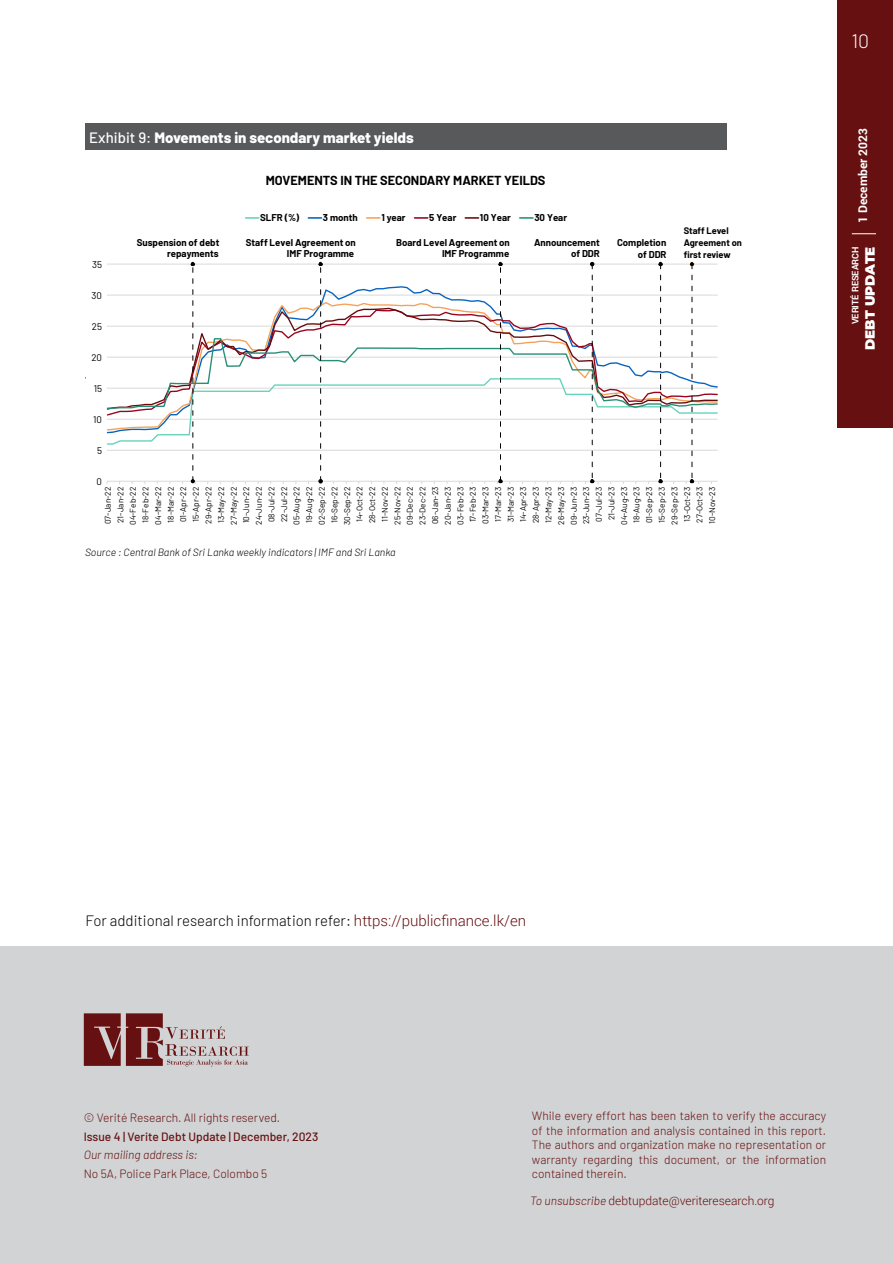
<style>
.page{position:relative;width:893px;height:1263px;background:#fff}
.page>*{position:absolute;margin:0;border:0;box-sizing:border-box;transform-origin:0 0}
.t1{font:300 19.5px "Barlow";color:#fff}
.Body_Copy{font:300 15px "Barlow";color:#000}
.Figure_Table_heading{font:800 15px "Barlow";color:#fff}
.t2{font:900 13.5px "Montserrat";color:#fff}
.Graph_Headings{font:700 12.75px "Barlow";color:#000}
.t3{font:300 12px/14.4px "Barlow";color:#671011;text-align:justify}
.t4{font:300 12px "Roboto";color:#671011}
.t5{font:500 12px "Barlow";color:#671011}
.t6{font:italic 300 12px "Barlow";color:#671011}
.t7{font:700 12px "Roboto";color:#fff}
.Source_txt{font:italic 300 10.5px "Barlow";color:#000}
.t8{font:700 9.75px/11.6px "Barlow";color:#000;text-align:right}
.t9{font:9.75px "Barlow";color:#000}
.t10{font:700 9.6px/11.6px "Barlow";color:#000;text-align:right}
.t11{font:9.6px "Barlow";color:#000}
.Body_Copy-2{font:700 9.3px/11.6px "Barlow";color:#000}
.t12{font:700 9px "Roboto";color:#fff}
.t13{font:8.25px/12.6px "Barlow";color:#000;text-align:center}
.s1{font-weight:500}
.s2{font-family:"Roboto";color:#671011}
.s3{font-family:"Barlow";font-style:italic}
</style>
<div class="page">
<div style="left:838px;top:0;width:55px;height:427px;background:#671011"></div>
<svg style="left:852px;top:233px;width:24px;height:1px"></svg>
<div style="left:0;top:946px;width:893px;height:317px;background:#d1d3d4"></div>
<svg style="left:84px;top:1013px;width:165px;height:53px"></svg>
<div style="left:85px;top:123px;width:641px;height:27px;background:#58595b"></div>
<hr style="left:107px;top:188px;width:611px;height:1px;background:#d9d9d9">
<svg style="left:246px;top:217px;width:13px;height:2px"></svg>
<svg style="left:308px;top:217px;width:14px;height:2px"></svg>
<svg style="left:367px;top:217px;width:13px;height:2px"></svg>
<svg style="left:414px;top:217px;width:14px;height:2px"></svg>
<svg style="left:465px;top:217px;width:13px;height:2px"></svg>
<svg style="left:520px;top:217px;width:13px;height:2px"></svg>
<svg style="left:107px;top:262px;width:611px;height:222px"></svg>
<p class="Figure_Table_heading" style="left:89px;top:126px;width:326px"><span class="s1">Exhibit 9:</span> Movements in secondary market yields</p>
<p class="Graph_Headings" style="left:266px;top:171px;width:281px">MOVEMENTS IN THE SECONDARY MARKET YEILDS</p>
<p class="t11" style="left:92px;top:257px;width:11px">35</p>
<p class="t11" style="left:92px;top:288px;width:12px">30</p>
<p class="t11" style="left:92px;top:319px;width:12px">25</p>
<p class="t11" style="left:91px;top:350px;width:12px">20</p>
<p class="t11" style="left:94px;top:381px;width:10px">15</p>
<p class="t11" style="left:93px;top:412px;width:10px">10</p>
<p class="t11" style="left:97px;top:443px;width:6px">5</p>
<p class="t9" style="left:97px;top:474px;width:7px">0</p>
<p class="t10" style="left:137px;top:236px;width:84px">Suspension of debt</p>
<p class="t8" style="left:167px;top:247px;width:53px">repayments</p>
<p class="t10" style="left:260px;top:211px;width:41px">SLFR (%)</p>
<p class="t10" style="left:323px;top:211px;width:36px">3 month</p>
<p class="t10" style="left:381px;top:211px;width:26px">1 year</p>
<p class="t10" style="left:429px;top:211px;width:29px">5 Year</p>
<p class="t10" style="left:480px;top:211px;width:32px">10 Year</p>
<p class="t10" style="left:534px;top:211px;width:34px">30 Year</p>
<p class="t10" style="left:246px;top:236px;width:112px">Staff Level Agreement on</p>
<p class="t8" style="left:287px;top:247px;width:69px">IMF Programme</p>
<p class="t10" style="left:396px;top:236px;width:115px">Board Level Agreement on<br>IMF Programme</p>
<p class="t10" style="left:534px;top:236px;width:67px">Announcement</p>
<p class="t8" style="left:617px;top:236px;width:51px">Completion of DDR</p>
<p class="t8" style="left:571px;top:247px;width:30px">of DDR</p>
<p class="Body_Copy-2" style="left:684px;top:224px;width:60px">Staff Level<br>Agreement on first review</p>
<p class="t13" style="left:101px;top:525px;width:40px;rotate:-90deg">22-naJ-70<br>21-Jan-22<br>04-Feb-22<br>18-Feb-22<br>04-Mar-22<br>18-Mar-22<br>01-Apr-22<br>15-Apr-22<br>29-Apr-22<br>13-May-22<br>27-May-22<br>10-Jun-22<br>24-Jun-22<br>08-Jul-22<br>22-Jul-22<br>05-Aug-22<br>19-Aug-22<br>02-Sep-22<br>16-Sep-22<br>30-Sep-22<br>14-Oct-22<br>28-Oct-22<br>11-Nov-22<br>25-Nov-22<br>09-Dec-22<br>23-Dec-22<br>06-Jan-23<br>20-Jan-23<br>03-Feb-23<br>17-Feb-23<br>03-Mar-23<br>17-Mar-23<br>31-Mar-23<br>14-Apr-23<br>28-Apr-23<br>12-May-23<br>26-May-23<br>09-Jun-23<br>23-Jun-23<br>07-Jul-23<br>21-Jul-23<br>04-Aug-23<br>18-Aug-23<br>01-Sep-23<br>15-Sep-23<br>29-Sep-23<br>13-Oct-23<br>27-Oct-23<br>10-Nov-23</p>
<p class="Source_txt" style="left:85px;top:545px;width:312px">Source : Central Bank of Sri Lanka weekly indicators | IMF and Sri Lanka</p>
<h1 class="t1" style="left:851px;top:27px;width:19px">10</h1>
<h3 class="t7" style="left:854px;top:223px;width:96px;rotate:-90deg">1 December 2023</h3>
<p class="t12" style="left:849px;top:324px;width:79px;rotate:-90deg">VERITÉ RESEARCH</p>
<h3 class="t2" style="left:860px;top:350px;width:105px;rotate:-90deg">DEBT UPDATE</h3>
<p class="Body_Copy" style="left:85px;top:909px;width:442px">For additional research information refer: <span class="s2">https://publicfinance.lk/en</span></p>
<h3 class="t3" style="left:84px;top:1110px;width:198px">© Verité Research. All rights reserved.</h3>
<h3 class="t5" style="left:84px;top:1128px;width:236px">Issue 4 | Verite Debt Update | December, 2023</h3>
<h3 class="t6" style="left:84px;top:1146px;width:115px">Our mailing address is:</h3>
<h3 class="t3" style="left:84px;top:1166px;width:185px">No 5A, Police Park Place, Colombo 5</h3>
<p class="t3" style="left:532px;top:1108px;width:296px">While every effort has been taken to verify the accuracy of the information and analysis contained in this report.<br>The authors and organization make no representation or warranty regarding this document, or the information contained therein.</p>
<h3 class="t4" style="left:530px;top:1192px;width:246px"><span class="s3">To unsubscribe</span> debtupdate@veriteresearch.org</h3>
</div>
